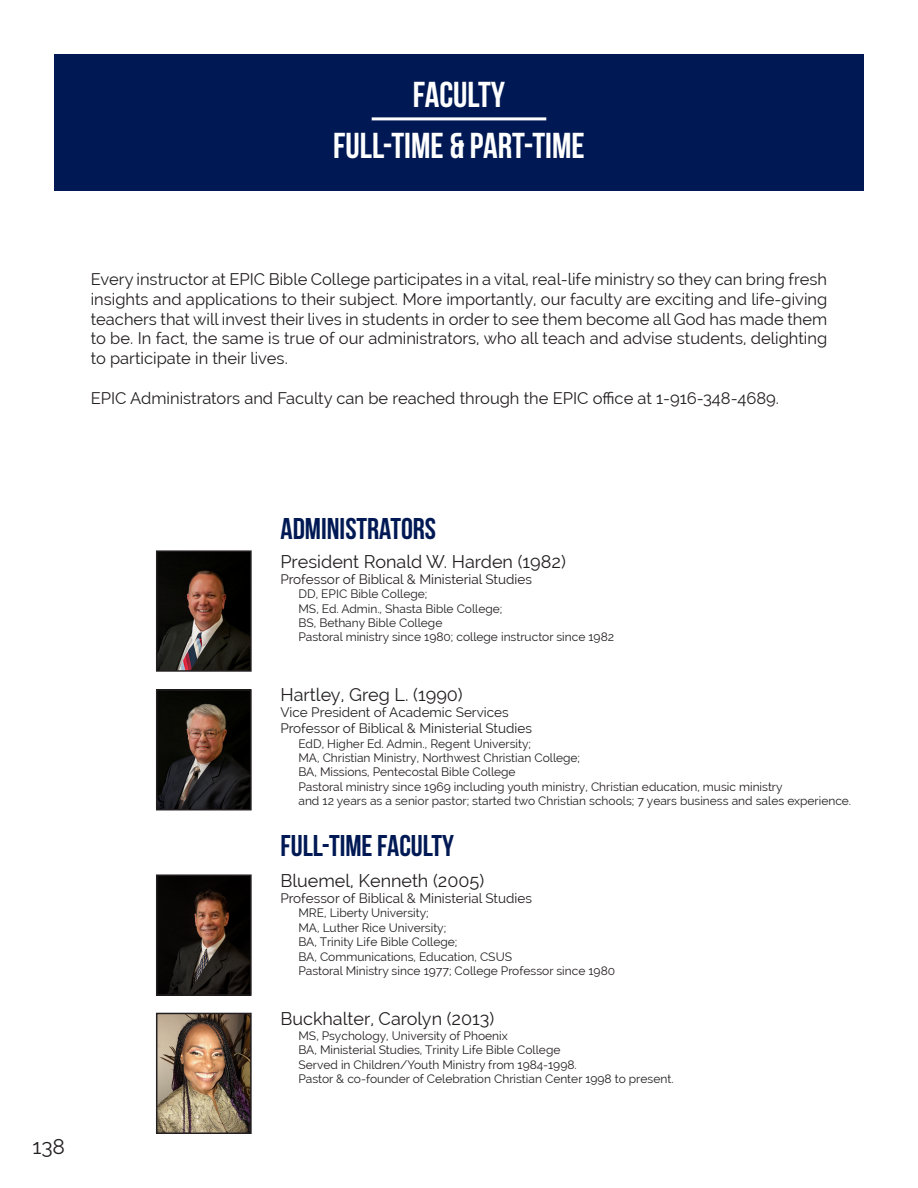
<style>
.page{position:relative;width:918px;height:1188px;background:#fff}
.page>*{position:absolute;margin:0;border:0;box-sizing:border-box;transform-origin:0 0}
.t1{font:36px "Bebas Neue";color:#fff}
.Division_Title{font:30px "Bebas Neue";color:#001954}
.t2{font:21px "Raleway";color:#231f20}
.Faculty_Name{font:18px "Raleway";color:#231f20}
.Faculty_Experience{font:18px "Raleway";color:#231f20}
.Intro_paragraph{font:16.5px/19.8px "Raleway";color:#231f20;text-align:justify}
.Faculty_Title{font:13.5px "Raleway";color:#231f20}
.Faculty_Experience-2{font:12px "Raleway";color:#231f20}
.Faculty_Education{font:12px "Raleway";color:#231f20}
</style>
<div class="page">
<img style="left:159px;top:553px;width:90px;height:116px">
<div style="left:156px;top:550px;width:96px;height:122px;border:2px solid #231f20"></div>
<img style="left:159px;top:692px;width:90px;height:115px">
<div style="left:156px;top:689px;width:96px;height:121px;border:2px solid #231f20"></div>
<img style="left:159px;top:877px;width:90px;height:116px">
<div style="left:156px;top:874px;width:96px;height:122px;border:2px solid #231f20"></div>
<img style="left:159px;top:1016px;width:90px;height:115px">
<div style="left:156px;top:1013px;width:96px;height:121px;border:2px solid #231f20"></div>
<div style="left:54px;top:54px;width:810px;height:137px;background:#001954"></div>
<hr style="left:372px;top:117px;width:174px;height:3px;background:#fff">
<p class="t1" style="left:413px;top:75px;width:94px">FACULTY</p>
<p class="t1" style="left:333px;top:126px;width:253px">FULL-TIME &amp; PART-TIME</p>
<p class="Intro_paragraph" style="left:91px;top:269px;width:738px">Every instructor at EPIC Bible College participates in a vital, real-life ministry so they can bring fresh insights and applications to their subject. More importantly, our faculty are exciting and life-giving teachers that will invest their lives in students in order to see them become all God has made them to be. In fact, the same is true of our administrators, who all teach and advise students, delighting to participate in their lives.</p>
<p class="Intro_paragraph" style="left:91px;top:388px;width:690px">EPIC Administrators and Faculty can be reached through the EPIC office at 1-916-348-4689.</p>
<h3 class="t2" style="left:32px;top:1134px;width:34px">138</h3>
<p class="Division_Title" style="left:280px;top:512px;width:157px">ADMINISTRATORS</p>
<p class="Faculty_Name" style="left:280px;top:551px;width:287px">President Ronald W. Harden (1982)</p>
<p class="Faculty_Title" style="left:280px;top:571px;width:253px">Professor of Biblical &amp; Ministerial Studies</p>
<p class="Faculty_Education" style="left:298px;top:587px;width:130px">DD, EPIC Bible College;</p>
<p class="Faculty_Education" style="left:298px;top:601px;width:206px">MS, Ed. Admin., Shasta Bible College;</p>
<p class="Faculty_Education" style="left:298px;top:616px;width:145px">BS, Bethany Bible College</p>
<p class="Faculty_Experience-2" style="left:298px;top:630px;width:317px">Pastoral ministry since 1980; college instructor since 1982</p>
<p class="Faculty_Name" style="left:280px;top:684px;width:184px">Hartley, Greg L. (1990)</p>
<p class="Faculty_Title" style="left:280px;top:704px;width:230px">Vice President of Academic Services</p>
<p class="Faculty_Title" style="left:280px;top:721px;width:253px">Professor of Biblical &amp; Ministerial Studies</p>
<p class="Faculty_Education" style="left:298px;top:736px;width:234px">EdD, Higher Ed. Admin., Regent University;</p>
<p class="Faculty_Education" style="left:298px;top:751px;width:283px">MA, Christian Ministry, Northwest Christian College;</p>
<p class="Faculty_Education" style="left:298px;top:765px;width:219px">BA, Missions, Pentecostal Bible College</p>
<p class="Faculty_Experience-2" style="left:298px;top:780px;width:486px">Pastoral ministry since 1969 including youth ministry, Christian education, music ministry</p>
<p class="Faculty_Experience-2" style="left:298px;top:794px;width:554px">and 12 years as a senior pastor; started two Christian schools; 7 years business and sales experience.</p>
<p class="Division_Title" style="left:280px;top:829px;width:175px">FULL-TIME FACULTY</p>
<p class="Faculty_Name" style="left:280px;top:870px;width:205px">Bluemel, Kenneth (2005)</p>
<p class="Faculty_Title" style="left:280px;top:890px;width:253px">Professor of Biblical &amp; Ministerial Studies</p>
<p class="Faculty_Education" style="left:298px;top:906px;width:132px">MRE, Liberty University;</p>
<p class="Faculty_Education" style="left:298px;top:921px;width:149px">MA, Luther Rice University;</p>
<p class="Faculty_Education" style="left:298px;top:935px;width:161px">BA, Trinity Life Bible College;</p>
<p class="Faculty_Education" style="left:298px;top:949px;width:215px">BA, Communications, Education, CSUS</p>
<p class="Faculty_Experience-2" style="left:298px;top:964px;width:318px">Pastoral Ministry since 1977; College Professor since 1980</p>
<p class="Faculty_Experience" style="left:280px;top:1009px;width:215px">Buckhalter, Carolyn (2013)</p>
<p class="Faculty_Experience-2" style="left:298px;top:1029px;width:211px">MS, Psychology, University of Phoenix</p>
<p class="Faculty_Experience-2" style="left:298px;top:1043px;width:263px">BA, Ministerial Studies, Trinity Life Bible College</p>
<p class="Faculty_Experience-2" style="left:298px;top:1057px;width:280px">Served in Children/Youth Ministry from 1984-1998.</p>
<p class="Faculty_Experience-2" style="left:298px;top:1072px;width:377px">Pastor &amp; co-founder of Celebration Christian Center 1998 to present.</p>
</div>
